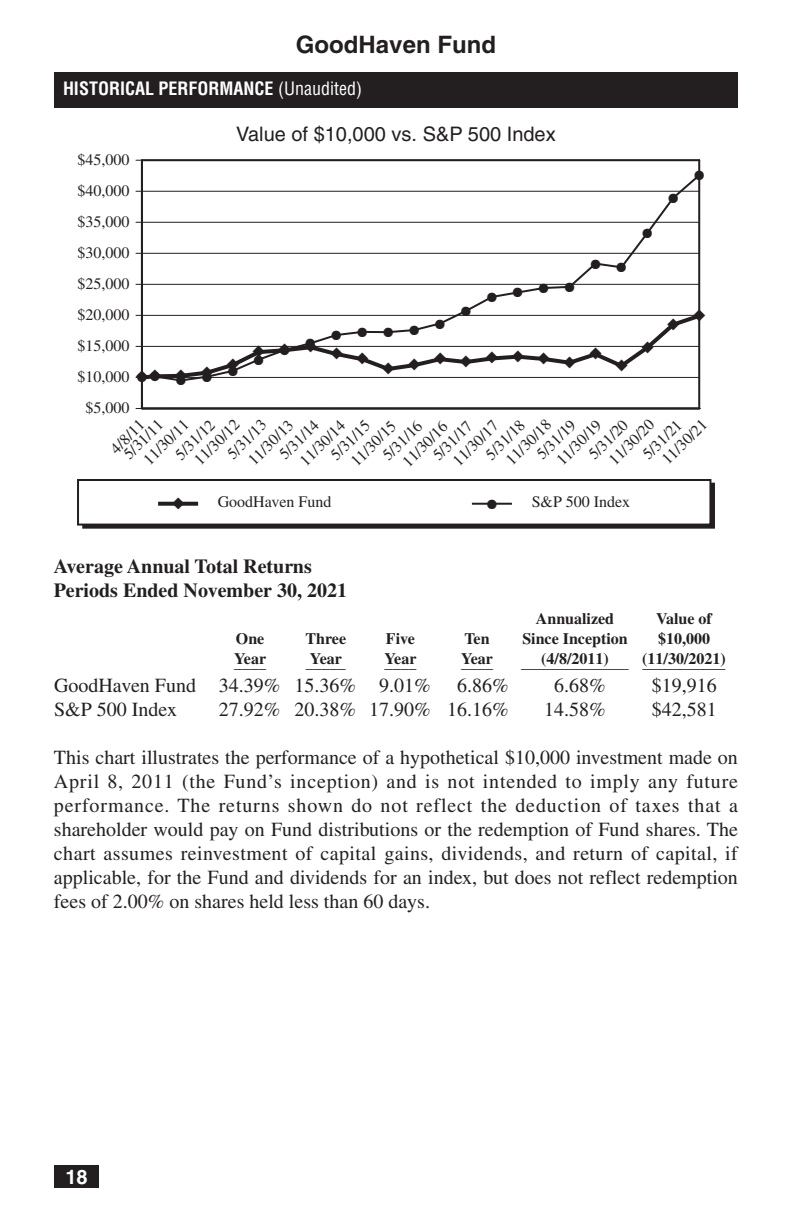
<style>
.page{position:relative;width:792px;height:1224px;background:#fff}
.page>*{position:absolute;margin:0;border:0;box-sizing:border-box;transform-origin:0 0}
.t1{font:700 24px "Helvetica";color:#231f20}
.t2{font:20px/24px "Times";color:#231f20;text-align:justify}
.t3{font:700 20px/24px "Times";color:#231f20}
.t4{font:20px "Helvetica";color:#231f20}
.t5{font:700 20px "Helvetica";color:#fff}
.t6{font:700 condensed 18px "Helvetica";color:#fff}
.t7{font:16px/31px "Times";color:#231f20}
.t8{font:700 16px "Times";color:#231f20}
.s1{font-weight:400}
</style>
<div class="page">
<div style="left:54px;top:1166px;width:45px;height:22px;background:#231f20"></div>
<div style="left:54px;top:72px;width:684px;height:36px;background:#231f20"></div>
<div style="left:82px;top:483px;width:633px;height:46px;border:2px solid #231f20"></div>
<hr style="left:142px;top:159px;width:557px;height:2px;background:#231f20">
<hr style="left:698px;top:160px;width:2px;height:248px;background:#231f20">
<hr style="left:141px;top:160px;width:2px;height:248px;background:#231f20">
<hr style="left:142px;top:407px;width:557px;height:2px;background:#231f20">
<div style="left:78px;top:480px;width:632px;height:45px;background:#fff"></div>
<div style="left:77px;top:479px;width:634px;height:47px;border:2px solid #231f20"></div>
<svg style="left:158px;top:502px;width:40px;height:4px"></svg>
<hr style="left:472px;top:503px;width:40px;height:2px;background:#231f20">
<svg style="left:136px;top:171px;width:566px;height:214px"></svg>
<svg style="left:172px;top:501px;width:12px;height:5px"></svg>
<svg style="left:487px;top:502px;width:10px;height:3px"></svg>
<p class="t1" style="left:296px;top:36px;width:202px">GoodHaven Fund</p>
<p class="t6" style="left:63px;top:78px;width:301px">HISTORICAL PERFORMANCE <span class="s1">(Unaudited)</span></p>
<p class="t7" style="left:77px;top:146px;width:53px">$45,000</p>
<p class="t7" style="left:77px;top:177px;width:53px">$40,000</p>
<p class="t7" style="left:77px;top:208px;width:53px">$35,000</p>
<p class="t7" style="left:77px;top:239px;width:53px">$30,000</p>
<p class="t7" style="left:77px;top:270px;width:53px">$25,000</p>
<p class="t7" style="left:77px;top:301px;width:53px">$20,000</p>
<p class="t7" style="left:77px;top:332px;width:53px">$15,000</p>
<p class="t7" style="left:77px;top:363px;width:53px">$10,000</p>
<p class="t7" style="left:85px;top:394px;width:45px">$5,000</p>
<p class="t4" style="left:236px;top:126px;width:321px">Value of $10,000 vs. S&amp;P 500 Index</p>
<p class="t7" style="left:602px;top:452px;width:58px;rotate:-45deg">11/30/20</p>
<p class="t7" style="left:655px;top:452px;width:58px;rotate:-45deg">11/30/21</p>
<p class="t7" style="left:180px;top:445px;width:58px;line-height:17.4px;text-indent:-10px;rotate:-45deg">5/31/12<br>11/30/12</p>
<p class="t7" style="left:581px;top:447px;width:50px;rotate:-45deg">5/31/20</p>
<p class="t7" style="left:272px;top:447px;width:50px;rotate:-45deg">5/31/14</p>
<p class="t7" style="left:116px;top:447px;width:50px;rotate:-45deg">5/31/11</p>
<p class="t7" style="left:529px;top:447px;width:50px;rotate:-45deg">5/31/19</p>
<p class="t7" style="left:425px;top:448px;width:50px;rotate:-45deg">5/31/17</p>
<p class="t7" style="left:490px;top:444px;width:58px;line-height:18.2px;text-indent:-11px;rotate:-45deg">5/31/18<br>11/30/18</p>
<p class="t7" style="left:549px;top:453px;width:58px;rotate:-45deg">11/30/19</p>
<p class="t7" style="left:220px;top:447px;width:50px;rotate:-45deg">5/31/13</p>
<p class="t7" style="left:114px;top:430px;width:58px;text-indent:-15px;rotate:-45deg">4/8/11<br>11/30/11</p>
<p class="t7" style="left:293px;top:453px;width:58px;rotate:-45deg">11/30/14</p>
<p class="t7" style="left:375px;top:448px;width:50px;rotate:-45deg">5/31/16</p>
<p class="t7" style="left:241px;top:453px;width:58px;rotate:-45deg">11/30/13</p>
<p class="t7" style="left:323px;top:447px;width:50px;rotate:-45deg">5/31/15</p>
<p class="t7" style="left:419px;top:427px;width:58px;line-height:35px;text-indent:-36px;rotate:-45deg">11/30/16<br>11/30/17</p>
<p class="t7" style="left:635px;top:447px;width:50px;rotate:-45deg">5/31/21</p>
<p class="t7" style="left:344px;top:454px;width:58px;rotate:-45deg">11/30/15</p>
<p class="t7" style="left:218px;top:487px;width:115px">GoodHaven Fund</p>
<p class="t7" style="left:532px;top:487px;width:100px">S&amp;P 500 Index</p>
<p class="t3" style="left:54px;top:556px;width:295px">Average Annual Total Returns<br>Periods Ended November 30, 2021</p>
<p class="t8" style="left:536px;top:613px;width:80px">Annualized</p>
<p class="t8" style="left:656px;top:613px;width:57px">Value of</p>
<p class="t8" style="left:236px;top:633px;width:30px">One</p>
<p class="t8" style="left:306px;top:633px;width:42px">Three</p>
<p class="t8" style="left:386px;top:633px;width:31px">Five</p>
<p class="t8" style="left:464px;top:633px;width:27px">Ten</p>
<p class="t8" style="left:522px;top:633px;width:107px">Since Inception</p>
<p class="t8" style="left:658px;top:633px;width:53px">$10,000</p>
<p class="t8" style="left:234px;top:655px;width:33px">_Y _e _a _r</p>
<p class="t8" style="left:306px;top:657px;width:41px">_Y_e_a_r_</p>
<p class="t8" style="left:385px;top:655px;width:33px">_Y _e _a _r</p>
<p class="t8" style="left:461px;top:655px;width:33px">_Y _e _a _r</p>
<p class="t8" style="left:521px;top:657px;width:206px">_ _ _(_4_/ 8_ /_2_0_1_1_)_ _ _ (_1_1_/_3_0_/_2_0_2_1_)</p>
<p class="t2" style="left:54px;top:675px;width:378px">GoodHaven Fund 34.39% 15.36% 9.01%</p>
<p class="t2" style="left:457px;top:675px;width:53px">6.86%</p>
<p class="t2" style="left:554px;top:675px;width:53px">6.68%</p>
<p class="t2" style="left:652px;top:675px;width:67px">$19,916</p>
<p class="t2" style="left:54px;top:699px;width:125px">S&amp;P 500 Index</p>
<p class="t2" style="left:219px;top:699px;width:292px">27.92% 20.38% 17.90% 16.16%</p>
<p class="t2" style="left:544px;top:699px;width:63px">14.58%</p>
<p class="t2" style="left:652px;top:699px;width:67px">$42,581</p>
<p class="t2" style="left:54px;top:747px;width:686px">This chart illustrates the performance of a hypothetical $10,000 investment made on April 8, 2011 (the Fund’s inception) and is not intended to imply any future performance. The returns shown do not reflect the deduction of taxes that a shareholder would pay on Fund distributions or the redemption of Fund shares. The chart assumes reinvestment of capital gains, dividends, and return of capital, if applicable, for the Fund and dividends for an index, but does not reflect redemption fees of 2.00% on shares held less than 60 days.</p>
<p class="t5" style="left:65px;top:1169px;width:24px">18</p>
</div>
